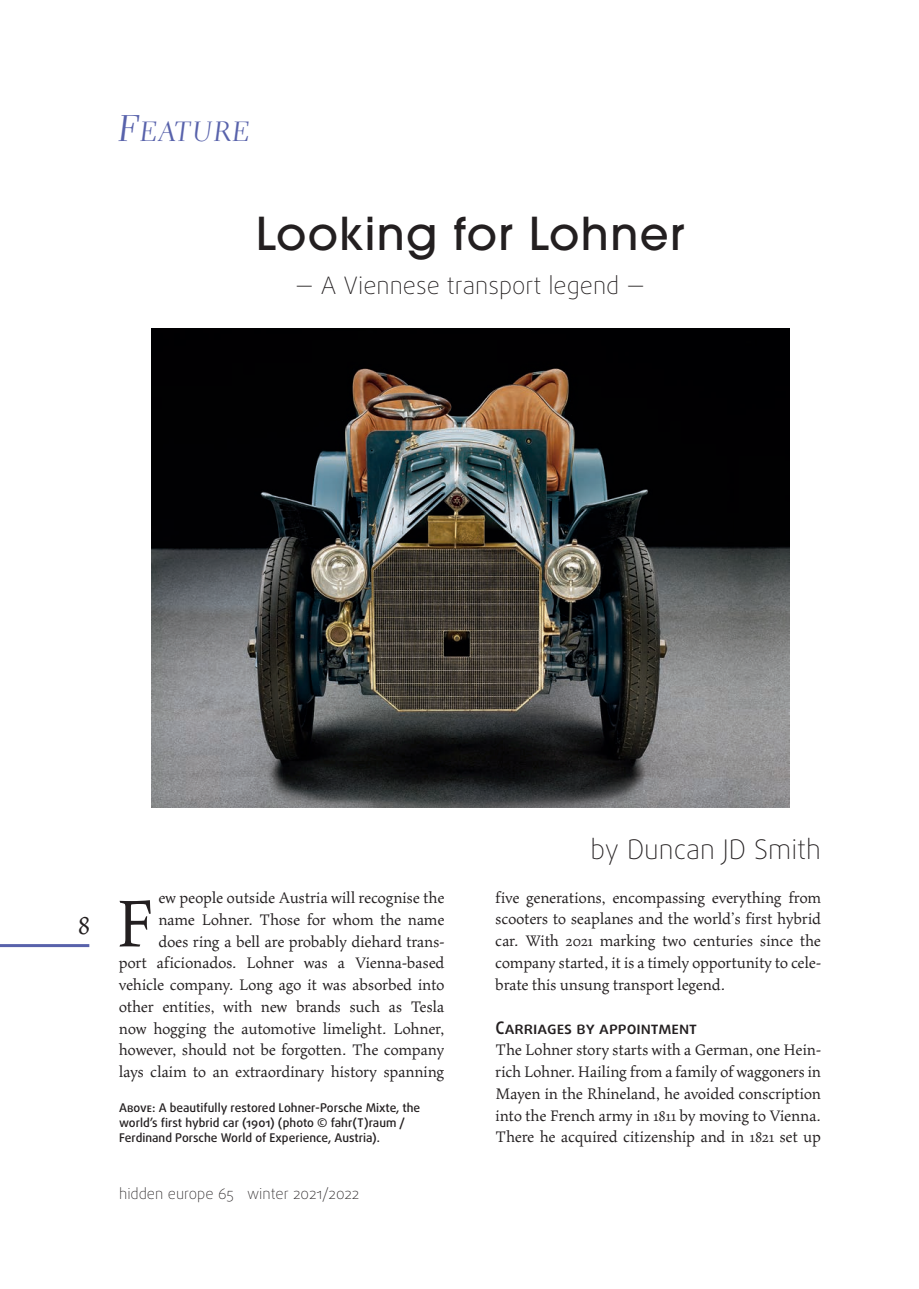
<style>
.page{position:relative;width:919px;height:1289px;background:#fff}
.page>*{position:absolute;margin:0;border:0;box-sizing:border-box;transform-origin:0 0}
.t1{font:75px "Maiola Pro";color:#231f20}
.t2{font:500 45px "Avant Garde Gothic ITC";letter-spacing:.03em;color:#231f20}
.t3{font:30px "Maiola Pro";color:#231f20}
.t4{font:28.2px "Electra LT Std Cursive Display";letter-spacing:.1em;color:#5862ab}
.t5{font:100 27px "Daxline Pro";color:#231f20}
.t6{font:100 24px "Daxline Pro";color:#231f20}
.t7{font:17.25px/21.8px "Maiola Pro";color:#231f20;text-align:justify}
.t8{font:500 17.25px "Daxline Pro";color:#231f20}
.t9{font:100 15px "Daxline Pro";color:#231f20}
.t10{font:500 12px/15px "Daxline Pro";color:#231f20}
.s1{font-size:37.5px}
</style>
<div class="page">
<hr style="left:0;top:944px;width:89px;height:3px;background:#5862ab">
<img style="left:151px;top:329px;width:638px;height:478px">
<h3 class="t4" style="left:119px;top:116px;width:132px"><span class="s1">F</span>EATURE</h3>
<h2 class="t2" style="left:256px;top:205px;width:430px">Looking for Lohner</h2>
<h3 class="t6" style="left:295px;top:269px;width:352px">— A Viennese transport legend —</h3>
<h3 class="t3" style="left:78px;top:904px;width:14px">8</h3>
<h3 class="t5" style="left:590px;top:832px;width:232px">by Duncan JD Smith</h3>
<p class="t7" style="left:119px;top:885px;width:327px;text-align:right">ew people outside Austria will recognise the name Lohner. Those for whom the name<br>does ring a bell are probably diehard trans-<br>port aficionados. Lohner was a Vienna-based vehicle company. Long ago it was absorbed into other entities, with new brands such as Tesla now hogging the automotive limelight. Lohner, however, should not be forgotten. The company lays claim to an extraordinary history spanning</p>
<p class="t7" style="left:495px;top:885px;width:327px">five generations, encompassing everything from scooters to seaplanes and the world’s first hybrid car. With 2021 marking two centuries since the company started, it is a timely opportunity to cele&shy;brate this unsung transport legend.</p>
<h1 class="t1" style="left:116px;top:872px;width:39px">F</h1>
<p class="t8" style="left:495px;top:1015px;width:203px">Carriages by appointment</p>
<p class="t7" style="left:495px;top:1038px;width:327px">The Lohner story starts with a German, one Hein&shy;rich Lohner. Hailing from a family of waggoners in Mayen in the Rhineland, he avoided conscription into the French army in 1811 by moving to Vienna.<br>There he acquired citizenship and in 1821 set up</p>
<p class="t10" style="left:119px;top:1100px;width:303px">Above: A beautifully restored Lohner-Porsche Mixte, the world’s first hybrid car (1901) (photo © fahr(T)raum /<br>Ferdinand Porsche World of Experience, Austria).</p>
<p class="t9" style="left:119px;top:1183px;width:242px">hidden europe 65 winter 2021/2022</p>
</div>
